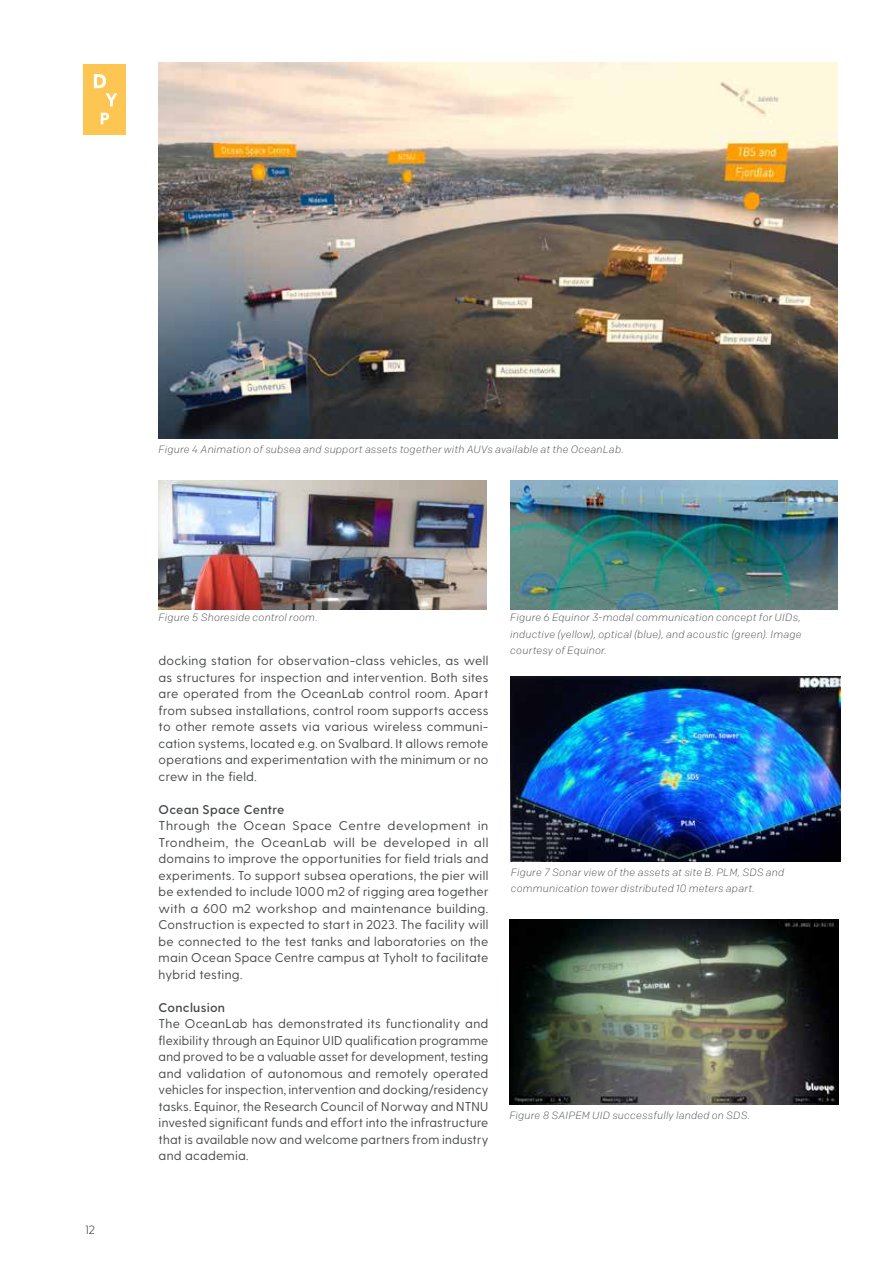
<style>
.page{position:relative;width:893px;height:1263px;background:#fff}
.page>*{position:absolute;margin:0;border:0;box-sizing:border-box;transform-origin:0 0}
.t1{font:12.75px/16.5px "Greycliff CF";letter-spacing:.015em;color:#444749;text-align:justify}
.t2{font:600 12.75px "Greycliff CF";letter-spacing:.02em;color:#444749}
.t3{font:300 12px "Greycliff CF";color:#444749}
.t4{font:italic 300 10.5px/16.5px "Colfax";letter-spacing:.02em;color:#444749;text-align:justify}
</style>
<div class="page">
<div style="left:84px;top:64px;width:42px;height:71px;background:#fdc652"></div>
<svg style="left:94px;top:74px;width:23px;height:32px"></svg>
<svg style="left:101px;top:113px;width:8px;height:11px"></svg>
<img style="left:159px;top:63px;width:679px;height:375px">
<img style="left:159px;top:480px;width:327px;height:129px">
<img style="left:510px;top:480px;width:328px;height:129px">
<img style="left:510px;top:676px;width:330px;height:186px">
<img style="left:509px;top:920px;width:330px;height:185px">
<p class="t3" style="left:85px;top:1223px;width:12px">12</p>
<p class="t4" style="left:159px;top:441px;width:467px">Figure 4 Animation of subsea and support assets together with AUVs available at the OceanLab.</p>
<p class="t4" style="left:159px;top:609px;width:161px">Figure 5 Shoreside control room.</p>
<p class="t4" style="left:510px;top:609px;width:293px">Figure 6 Equinor 3-modal communication concept for UIDs, inductive (yellow), optical (blue), and acoustic (green). Image courtesy of Equinor.</p>
<p class="t1" style="left:159px;top:653px;width:331px">docking station for observation-class vehicles, as well as structures for inspection and intervention. Both sites are operated from the OceanLab control room. Apart from subsea installations, control room supports access to other remote assets via various wireless communi&shy;cation systems, located e.g. on Svalbard. It allows remote operations and experimentation with the minimum or no crew in the field.</p>
<p class="t2" style="left:159px;top:802px;width:127px">Ocean Space Centre</p>
<p class="t1" style="left:159px;top:818px;width:331px">Through the Ocean Space Centre development in Trondheim, the OceanLab will be developed in all domains to improve the opportunities for field trials and experiments. To support subsea operations, the pier will be extended to include 1000 m2 of rigging area together with a 600 m2 workshop and maintenance building.<br>Construction is expected to start in 2023. The facility will be connected to the test tanks and laboratories on the main Ocean Space Centre campus at Tyholt to facilitate hybrid testing.</p>
<p class="t2" style="left:159px;top:1000px;width:68px">Conclusion</p>
<p class="t1" style="left:159px;top:1016px;width:331px">The OceanLab has demonstrated its functionality and flexibility through an Equinor UID qualification programme and proved to be a valuable asset for development, testing and validation of autonomous and remotely operated vehicles for inspection, intervention and docking/residency tasks. Equinor, the Research Council of Norway and NTNU invested significant funds and effort into the infrastructure that is available now and welcome partners from industry and academia.</p>
<p class="t4" style="left:511px;top:864px;width:275px">Figure 7 Sonar view of the assets at site B. PLM, SDS and communication tower distributed 10 meters apart.</p>
<p class="t4" style="left:509px;top:1107px;width:242px">Figure 8 SAIPEM UID successfully landed on SDS.</p>
</div>
